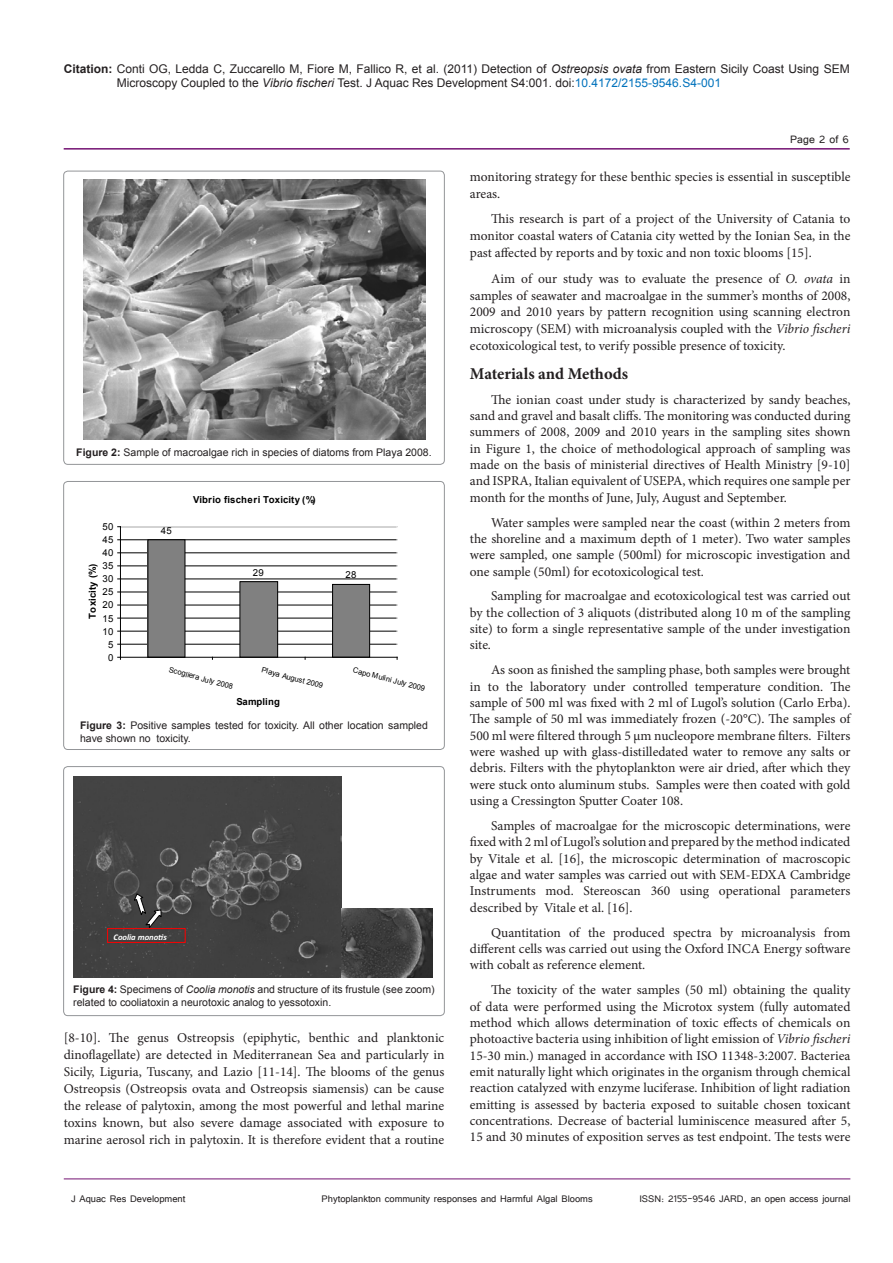
<style>
.page{position:relative;width:893px;height:1263px;background:#fff}
.page>*{position:absolute;margin:0;border:0;box-sizing:border-box;transform-origin:0 0}
.Body_Text_2{font:700 16.5px "Minion Pro";color:#231f20}
.Body_Text_2-2{font:13.5px/16.4px "Minion Pro";color:#231f20;text-align:justify}
.t1{font:13.5px "Tunga";color:#231f20}
.t2{font:12px/14.4px "Arial";color:#231f20}
.t3{font:12px "Tunga";color:#231f20}
.t4{font:10.5px/12.6px "Arial";color:#231f20}
.t5{font:700 9.6px "Arial";letter-spacing:.015em;color:#000}
.t6{font:9.6px "Arial";letter-spacing:.015em;color:#000}
.t7{font:italic 700 8.7px "Calibri";letter-spacing:-.005em;color:#fff}
.t8{font:7.5px "Arial";color:#000}
.s1{font-weight:700}
.s2{font-style:italic}
.s3{color:#0072bc}
</style>
<div class="page">
<hr style="left:64px;top:148px;width:786px;height:2px;background:#741272">
<hr style="left:64px;top:1179px;width:786px;height:1px;background:#741272">
<img style="left:83px;top:180px;width:342px;height:260px">
<div style="left:64px;top:171px;width:380px;height:293px;border:1px solid #939598;border-radius:4px"></div>
<svg style="left:117px;top:526px;width:281px;height:134px"></svg>
<div style="left:64px;top:481px;width:380px;height:268px;border:1px solid #939598;border-radius:4px"></div>
<img style="left:73px;top:776px;width:268px;height:201px">
<img style="left:341px;top:908px;width:92px;height:69px">
<svg style="left:134px;top:893px;width:28px;height:35px"></svg>
<div style="left:107px;top:928px;width:78px;height:15px;border:1px solid #f00"></div>
<div style="left:64px;top:766px;width:380px;height:250px;border:1px solid #939598;border-radius:4px"></div>
<p class="t2" style="left:117px;top:61px;width:734px;text-indent:-53px"><span class="s1">Citation:</span> Conti OG, Ledda C, Zuccarello M, Fiore M, Fallico R, et al. (2011) Detection of <span class="s2">Ostreopsis ovata</span> from Eastern Sicily Coast Using SEM<br>Microscopy Coupled to the <span class="s2">Vibrio fischeri</span> Test. J Aquac Res Development S4:001. doi:<span class="s3">10.4172/2155-9546.S4-001</span></p>
<p class="t4" style="left:76px;top:446px;width:357px"><span class="s1">Figure 2:</span> Sample of macroalgae rich in species of diatoms from Playa 2008.</p>
<p class="t5" style="left:193px;top:493px;width:124px">Vibrio fischeri Toxicity (%)</p>
<p class="t6" style="left:161px;top:524px;width:12px">45</p>
<p class="t6" style="left:253px;top:566px;width:12px">29</p>
<p class="t6" style="left:346px;top:569px;width:12px">28</p>
<p class="t6" style="left:103px;top:520px;width:12px">50</p>
<p class="t6" style="left:103px;top:533px;width:12px">45</p>
<p class="t6" style="left:103px;top:547px;width:12px">40</p>
<p class="t6" style="left:103px;top:560px;width:12px">35</p>
<p class="t5" style="left:86px;top:619px;width:57px;rotate:-90deg">Toxicity (%)</p>
<p class="t6" style="left:103px;top:573px;width:12px">30</p>
<p class="t6" style="left:103px;top:586px;width:12px">25</p>
<p class="t6" style="left:103px;top:599px;width:12px">20</p>
<p class="t6" style="left:103px;top:612px;width:12px">15</p>
<p class="t6" style="left:103px;top:625px;width:12px">10</p>
<p class="t6" style="left:108px;top:638px;width:7px">5</p>
<p class="t6" style="left:108px;top:651px;width:7px">0</p>
<p class="t8" style="left:170px;top:665px;width:68px;rotate:15deg">Scogliera July 2008</p>
<p class="t8" style="left:263px;top:665px;width:65px;rotate:15deg">Playa August 2009</p>
<p class="t8" style="left:354px;top:665px;width:76px;rotate:15deg">Capo Mulini July 2009</p>
<p class="t5" style="left:236px;top:695px;width:45px">Sampling</p>
<p class="t4" style="left:80px;top:719px;width:349px"><span class="s1">Figure 3:</span> Positive samples tested for toxicity. All other location sampled have shown no toxicity.</p>
<p class="t7" style="left:114px;top:932px;width:55px">Coolia monotis</p>
<p class="t4" style="left:73px;top:983px;width:363px"><span class="s1">Figure 4:</span> Specimens of <span class="s2">Coolia monotis</span> and structure of its frustule (see zoom) related to cooliatoxin a neurotoxic analog to yessotoxin.</p>
<p class="Body_Text_2-2" style="left:64px;top:1030px;width:382px;line-height:17px">[8-10]. The genus Ostreopsis (epiphytic, benthic and planktonic dinoflagellate) are detected in Mediterranean Sea and particularly in Sicily, Liguria, Tuscany, and Lazio [11-14]. The blooms of the genus Ostreopsis (Ostreopsis ovata and Ostreopsis siamensis) can be cause the release of palytoxin, among the most powerful and lethal marine toxins known, but also severe damage associated with exposure to marine aerosol rich in palytoxin. It is therefore evident that a routine</p>
<p class="t1" style="left:790px;top:131px;width:60px">Page 2 of 6</p>
<p class="Body_Text_2-2" style="left:470px;top:168px;width:382px;line-height:17px">monitoring strategy for these benthic species is essential in susceptible areas.</p>
<p class="Body_Text_2-2" style="left:470px;top:210px;width:382px;line-height:17px;text-indent:21px">This research is part of a project of the University of Catania to monitor coastal waters of Catania city wetted by the Ionian Sea, in the past affected by reports and by toxic and non toxic blooms [15].</p>
<p class="Body_Text_2-2" style="left:470px;top:270px;width:382px;line-height:17px;text-indent:21px">Aim of our study was to evaluate the presence of <span class="s2">O. ovata</span> in samples of seawater and macroalgae in the summer’s months of 2008, 2009 and 2010 years by pattern recognition using scanning electron microscopy (SEM) with microanalysis coupled with the <span class="s2">Vibrio fischeri </span>ecotoxicological test, to verify possible presence of toxicity.</p>
<p class="Body_Text_2" style="left:470px;top:362px;width:160px">Materials and Methods</p>
<p class="Body_Text_2-2" style="left:470px;top:391px;width:382px;text-indent:21px">The ionian coast under study is characterized by sandy beaches, sand and gravel and basalt cliffs. The monitoring was conducted during summers of 2008, 2009 and 2010 years in the sampling sites shown in Figure 1, the choice of methodological approach of sampling was made on the basis of ministerial directives of Health Ministry [9-10] and ISPRA, Italian equivalent of USEPA, which requires one sample per month for the months of June, July, August and September.</p>
<p class="Body_Text_2-2" style="left:470px;top:514px;width:382px;text-indent:21px">Water samples were sampled near the coast (within 2 meters from the shoreline and a maximum depth of 1 meter). Two water samples were sampled, one sample (500ml) for microscopic investigation and one sample (50ml) for ecotoxicological test.</p>
<p class="Body_Text_2-2" style="left:470px;top:588px;width:382px;text-indent:21px">Sampling for macroalgae and ecotoxicological test was carried out by the collection of 3 aliquots (distributed along 10 m of the sampling site) to form a single representative sample of the under investigation site.</p>
<p class="Body_Text_2-2" style="left:470px;top:662px;width:382px;text-indent:21px">As soon as finished the sampling phase, both samples were brought in to the laboratory under controlled temperature condition. The sample of 500 ml was fixed with 2 ml of Lugol’s solution (Carlo Erba).<br>The sample of 50 ml was immediately frozen (-20°C). The samples of 500 ml were filtered through 5 µm nucleopore membrane filters. Filters were washed up with glass-distilledated water to remove any salts or debris. Filters with the phytoplankton were air dried, after which they were stuck onto aluminum stubs. Samples were then coated with gold using a Cressington Sputter Coater 108.</p>
<p class="Body_Text_2-2" style="left:470px;top:817px;width:382px;text-indent:21px">Samples of macroalgae for the microscopic determinations, were fixed with 2 ml of Lugol’s solution and prepared by the method indicated by Vitale et al. [16], the microscopic determination of macroscopic algae and water samples was carried out with SEM-EDXA Cambridge Instruments mod. Stereoscan 360 using operational parameters described by Vitale et al. [16].</p>
<p class="Body_Text_2-2" style="left:470px;top:924px;width:382px;text-indent:21px">Quantitation of the produced spectra by microanalysis from different cells was carried out using the Oxford INCA Energy software with cobalt as reference element.</p>
<p class="Body_Text_2-2" style="left:470px;top:982px;width:382px;text-indent:21px">The toxicity of the water samples (50 ml) obtaining the quality of data were performed using the Microtox system (fully automated method which allows determination of toxic effects of chemicals on photoactive bacteria using inhibition of light emission of <span class="s2">Vibrio fischeri </span>15-30 min.) managed in accordance with ISO 11348-3:2007. Bacteriea emit naturally light which originates in the organism through chemical reaction catalyzed with enzyme luciferase. Inhibition of light radiation emitting is assessed by bacteria exposed to suitable chosen toxicant concentrations. Decrease of bacterial luminiscence measured after 5, 15 and 30 minutes of exposition serves as test endpoint. The tests were</p>
<p class="t3" style="left:71px;top:1190px;width:116px">J Aquac Res Development</p>
<p class="t3" style="left:322px;top:1190px;width:273px">Phytoplankton community responses and Harmful Algal Blooms</p>
<p class="t3" style="left:639px;top:1190px;width:213px">ISSN: 2155-9546 JARD, an open access journal</p>
</div>
